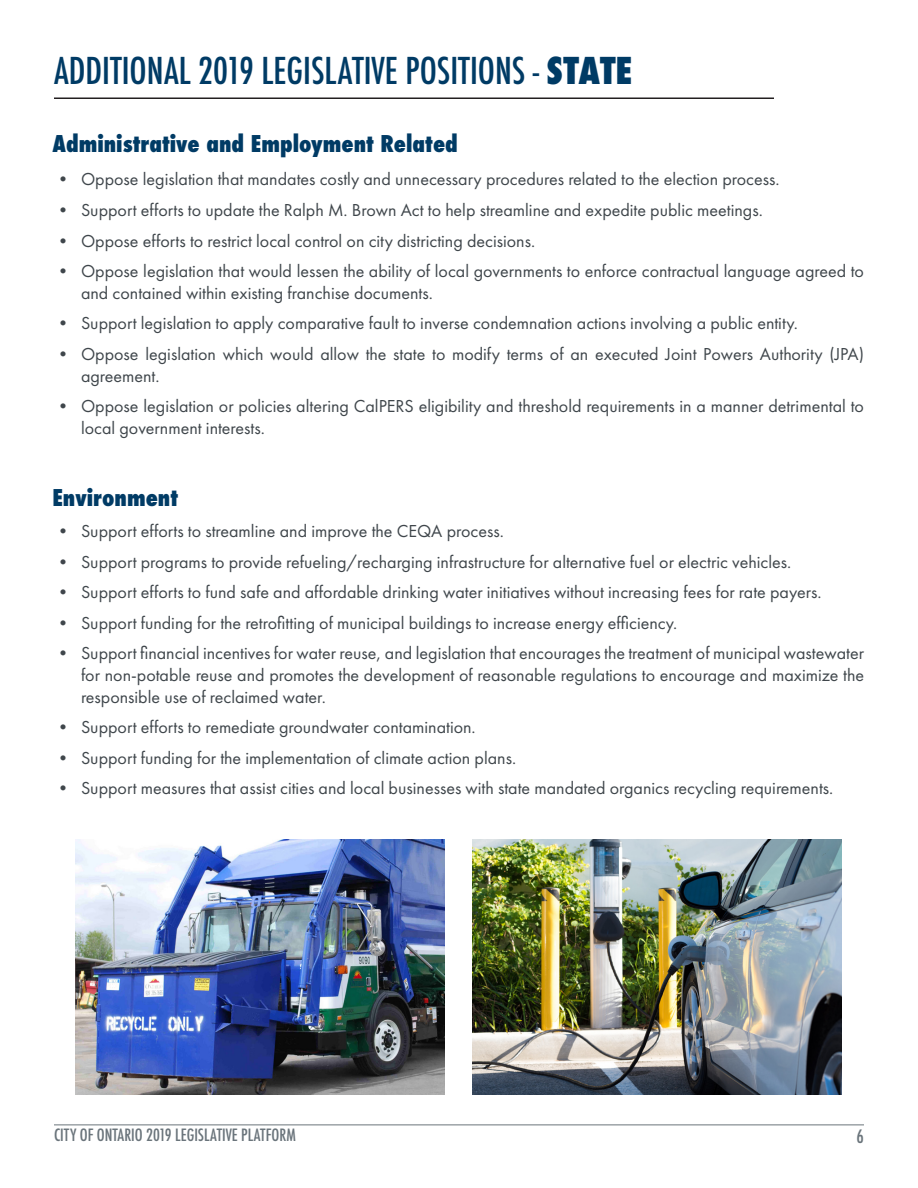
<style>
.page{position:relative;width:918px;height:1188px;background:#fff}
.page>*{position:absolute;margin:0;border:0;box-sizing:border-box;transform-origin:0 0}
.mn_Thin_Title{font:500 condensed 36px "Futura";color:#003b65}
.mn_Lading_text{font:800 condensed 22.5px "Futura";color:#003b65}
.t1{font:18px/21.6px "Futura PT";color:#3f464b}
.t2{font:500 condensed 18px "Futura";color:#6a747b}
.t3{font:500 condensed 16.5px "Futura";color:#6a747b}
.s1{font-weight:800}
</style>
<div class="page">
<hr style="left:54px;top:1125px;width:810px;height:1px;background:#6a747b">
<img style="left:75px;top:839px;width:369px;height:256px">
<img style="left:472px;top:839px;width:369px;height:256px">
<hr style="left:54px;top:98px;width:720px;height:1px;background:#231f20">
<p class="mn_Thin_Title" style="left:54px;top:48px;width:580px">ADDITIONAL 2019 LEGISLATIVE POSITIONS - <span class="s1">STATE</span></p>
<p class="mn_Lading_text" style="left:52px;top:128px;width:407px">Administrative and Employment Related</p>
<p class="t1" style="left:54px;top:168px;width:727px">• Oppose legislation that mandates costly and unnecessary procedures related to the election process.</p>
<p class="t1" style="left:54px;top:199px;width:710px">• Support efforts to update the Ralph M. Brown Act to help streamline and expedite public meetings.</p>
<p class="t1" style="left:54px;top:230px;width:483px">• Oppose efforts to restrict local control on city districting decisions.</p>
<p class="t1" style="left:81px;top:260px;width:785px;text-indent:-27px">• Oppose legislation that would lessen the ability of local governments to enforce contractual language agreed to and contained within existing franchise documents.</p>
<p class="t1" style="left:54px;top:312px;width:746px">• Support legislation to apply comparative fault to inverse condemnation actions involving a public entity.</p>
<p class="t1" style="left:81px;top:343px;width:784px;text-indent:-27px">• Oppose legislation which would allow the state to modify terms of an executed Joint Powers Authority (JPA) agreement.</p>
<p class="t1" style="left:81px;top:395px;width:785px;text-indent:-27px">• Oppose legislation or policies altering CalPERS eligibility and threshold requirements in a manner detrimental to local government interests.</p>
<p class="mn_Lading_text" style="left:52px;top:482px;width:127px">Environment</p>
<p class="t1" style="left:54px;top:520px;width:451px">• Support efforts to streamline and improve the CEQA process.</p>
<p class="t1" style="left:54px;top:551px;width:739px">• Support programs to provide refueling/recharging infrastructure for alternative fuel or electric vehicles.</p>
<p class="t1" style="left:54px;top:581px;width:769px">• Support efforts to fund safe and affordable drinking water initiatives without increasing fees for rate payers.</p>
<p class="t1" style="left:54px;top:612px;width:625px">• Support funding for the retrofitting of municipal buildings to increase energy efficiency.</p>
<p class="t1" style="left:81px;top:642px;width:785px;text-align:justify;text-indent:-27px">• Support financial incentives for water reuse, and legislation that encourages the treatment of municipal wastewater for non-potable reuse and promotes the development of reasonable regulations to encourage and maximize the responsible use of reclaimed water.</p>
<p class="t1" style="left:54px;top:716px;width:423px">• Support efforts to remediate groundwater contamination.</p>
<p class="t1" style="left:54px;top:747px;width:464px">• Support funding for the implementation of climate action plans.</p>
<p class="t1" style="left:54px;top:777px;width:781px">• Support measures that assist cities and local businesses with state mandated organics recycling requirements.</p>
<p class="t3" style="left:54px;top:1125px;width:243px">CITY OF ONTARIO 2019 LEGISLATIVE PLATFORM</p>
<p class="t2" style="left:857px;top:1125px;width:9px">6</p>
</div>
